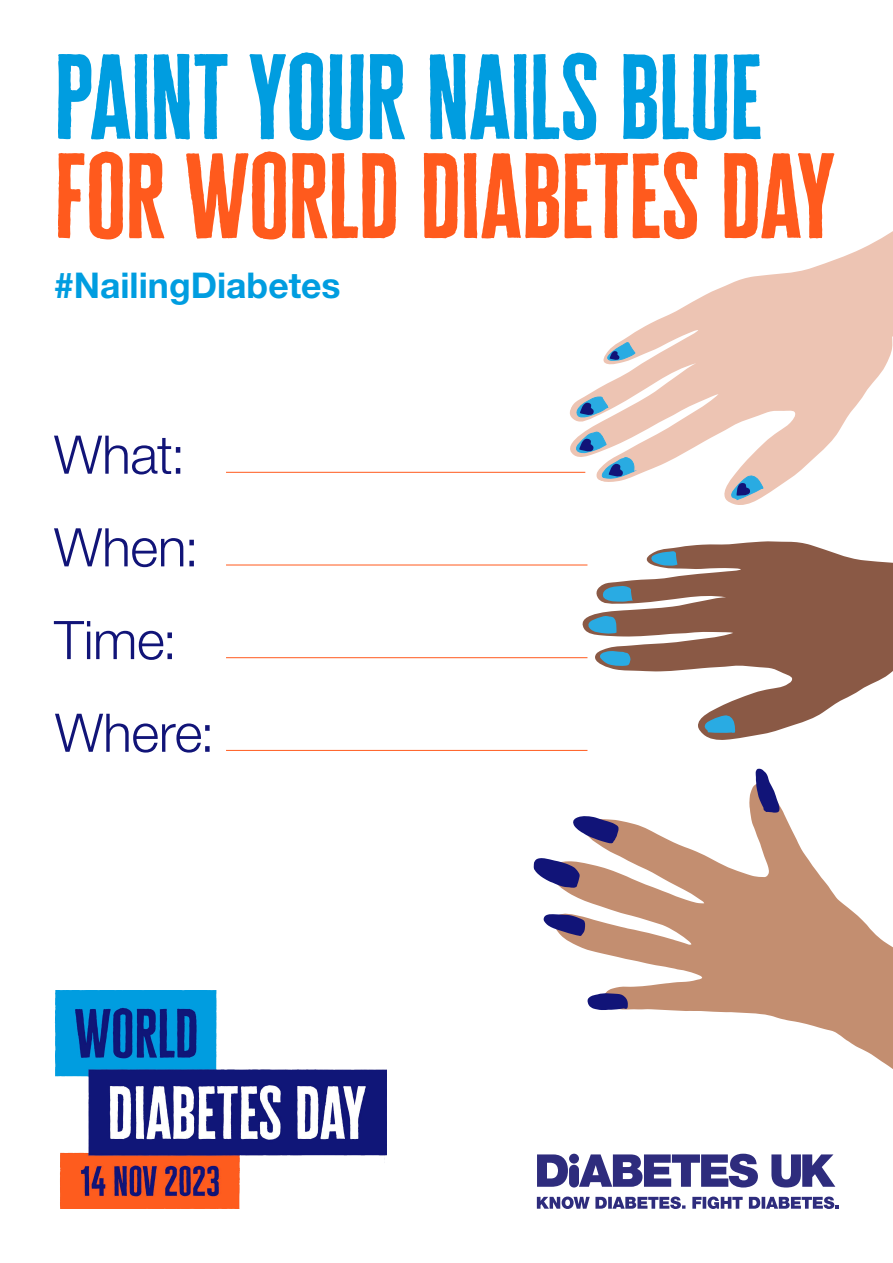
<style>
.page{position:relative;width:893px;height:1263px;background:#fff}
.page>*{position:absolute;margin:0;border:0;box-sizing:border-box;transform-origin:0 0}
.t1{font:700 99px "Diabetes UK Cheddar";letter-spacing:-.01em;color:#ff5a1d}
.t2{font:700 99px "Diabetes UK Cheddar";letter-spacing:-.015em;color:#009de0}
.t3{font:300 53.25px "Helvetica Neue LT Std";letter-spacing:-.01em;color:#111478}
.t4{font:700 35.55px "Helvetica Neue LT Std";color:#009de0}
</style>
<div class="page">
<svg style="left:561px;top:784px;width:332px;height:285px"></svg>
<svg style="left:587px;top:993px;width:41px;height:17px"></svg>
<svg style="left:543px;top:914px;width:42px;height:22px"></svg>
<svg style="left:533px;top:858px;width:47px;height:30px"></svg>
<svg style="left:572px;top:816px;width:47px;height:27px"></svg>
<svg style="left:756px;top:768px;width:24px;height:45px"></svg>
<hr style="left:226px;top:564px;width:361px;height:1px;background:#ff5a1d">
<hr style="left:226px;top:472px;width:359px;height:1px;background:#ff5a1d">
<hr style="left:226px;top:657px;width:361px;height:1px;background:#ff5a1d">
<hr style="left:226px;top:750px;width:361px;height:1px;background:#ff5a1d">
<svg style="left:537px;top:1154px;width:31px;height:33px"></svg>
<svg style="left:579px;top:1154px;width:179px;height:33px"></svg>
<svg style="left:771px;top:1154px;width:64px;height:33px"></svg>
<div style="left:569px;top:1154px;width:10px;height:9px;background:#2e2c7d;border-radius:50%"></div>
<div style="left:569px;top:1165px;width:10px;height:22px;background:#2e2c7d;border-radius:5px"></div>
<svg style="left:537px;top:1196px;width:302px;height:13px"></svg>
<svg style="left:574px;top:541px;width:319px;height:198px;fill:#8a5945"></svg>
<svg style="left:705px;top:713px;width:32px;height:127px"></svg>
<svg style="left:598px;top:649px;width:35px;height:20px"></svg>
<svg style="left:587px;top:614px;width:31px;height:21px"></svg>
<svg style="left:603px;top:583px;width:32px;height:21px"></svg>
<svg style="left:651px;top:549px;width:28px;height:18px"></svg>
<svg style="left:557px;top:231px;width:336px;height:274px"></svg>
<svg style="left:730px;top:473px;width:34px;height:28px"></svg>
<svg style="left:572px;top:431px;width:63px;height:48px"></svg>
<svg style="left:574px;top:396px;width:35px;height:23px"></svg>
<svg style="left:606px;top:341px;width:30px;height:21px"></svg>
<img style="left:56px;top:990px;width:331px;height:218px">
<h1 class="t2" style="left:54px;top:34px;width:710px">PAINT YOUR NAILS BLUE</h1>
<h1 class="t1" style="left:54px;top:133px;width:783px">FOR WORLD DIABETES DAY</h1>
<p class="t4" style="left:54px;top:263px;width:288px">#NailingDiabetes</p>
<p class="t3" style="left:54px;top:422px;width:133px">What:</p>
<p class="t3" style="left:54px;top:515px;width:147px">When:</p>
<p class="t3" style="left:54px;top:608px;width:124px">Time:</p>
<p class="t3" style="left:55px;top:700px;width:161px">Where:</p>
</div>
